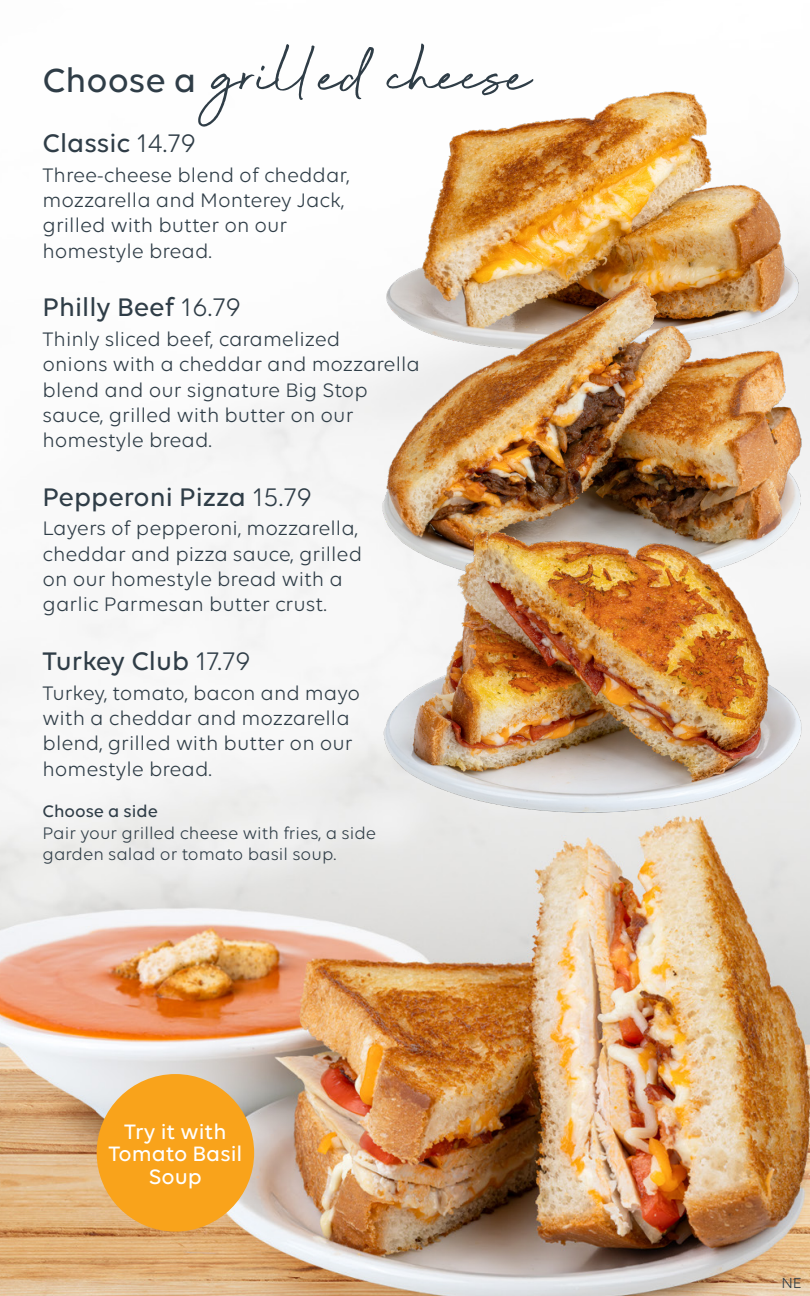
<style>
.page{position:relative;width:810px;height:1296px;background:#fff}
.page>*{position:absolute;margin:0;border:0;box-sizing:border-box;transform-origin:0 0}
.t1{font:81px "Beyond Infinity";color:#2f3d47}
.t2{font:500 36px "Volte";color:#2f3d47}
.t3{font:500 27.45px "Volte";color:#2f3d47}
.t4{font:500 22.5px/22.5px "Volte";color:#fff;text-align:center}
.t5{font:21.15px/25.2px "Volte";color:#2f3d47}
.t6{font:18px/21.6px "Volte";color:#2f3d47}
.t7{font:15.75px "Volte";color:#2f3d47}
.s1{font-weight:400}
.s2{font-weight:500}
</style>
<div class="page">
<img style="left:0;top:378px;width:810px;height:918px">
<img style="left:417px;top:91px;width:393px;height:178px">
<img style="left:369px;top:269px;width:441px;height:323px">
<img style="left:373px;top:511px;width:437px;height:332px">
<div style="left:97px;top:1074px;width:157px;height:158px;background:#f9a31b;border-radius:50%"></div>
<p class="t1" style="left:213px;top:26px;width:320px">grilled cheese</p>
<p class="t2" style="left:43px;top:60px;width:155px">Choose a</p>
<p class="t3" style="left:43px;top:127px;width:155px">Classic <span class="s1">14.79</span></p>
<p class="t5" style="left:43px;top:162px;width:309px">Three-cheese blend of cheddar, mozzarella and Monterey Jack, grilled with butter on our homestyle bread.</p>
<p class="t3" style="left:43px;top:291px;width:200px">Philly Beef <span class="s1">16.79</span></p>
<p class="t5" style="left:43px;top:326px;width:379px">Thinly sliced beef, caramelized<br>onions with a cheddar and mozzarella blend and our signature Big Stop sauce, grilled with butter on our homestyle bread.</p>
<p class="t3" style="left:43px;top:481px;width:271px">Pepperoni Pizza <span class="s1">15.79</span></p>
<p class="t5" style="left:43px;top:516px;width:321px">Layers of pepperoni, mozzarella, cheddar and pizza sauce, grilled on our homestyle bread with a garlic Parmesan butter crust.</p>
<p class="t3" style="left:43px;top:645px;width:210px">Turkey Club <span class="s1">17.79</span></p>
<p class="t5" style="left:43px;top:680px;width:319px">Turkey, tomato, bacon and mayo with a cheddar and mozzarella blend, grilled with butter on our</p>
<p class="t5" style="left:43px;top:756px;width:171px">homestyle bread.</p>
<p class="t6" style="left:43px;top:800px;width:335px"><span class="s2">Choose a side<br></span>Pair your grilled cheese with fries, a side garden salad or tomato basil soup.</p>
<p class="t4" style="left:108px;top:1120px;width:135px">Try it with<br>Tomato Basil<br>Soup</p>
<p class="t7" style="left:781px;top:1274px;width:22px">NE</p>
</div>
